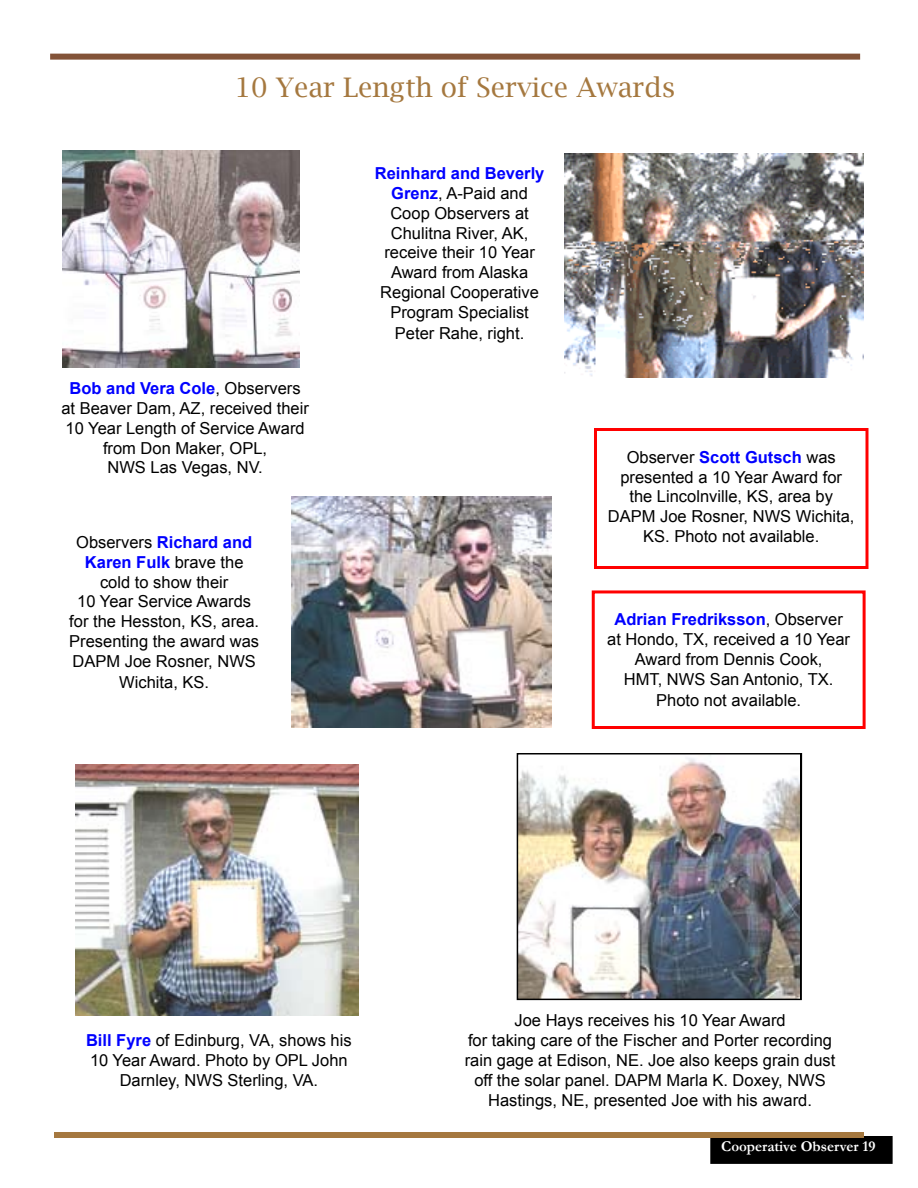
<style>
.page{position:relative;width:918px;height:1188px;background:#fff}
.page>*{position:absolute;margin:0;border:0;box-sizing:border-box;transform-origin:0 0}
.t1{font:27px "Lucida Bright";color:#a5783f}
.t2{font:16.5px/19.8px "Arial";color:#000;text-align:center}
.t3{font:700 15px "Garamond";color:#fff}
.s1{font-weight:700;color:#00f}
</style>
<div class="page">
<div style="left:711px;top:1137px;width:181px;height:26px;background:#000"></div>
<div style="left:710px;top:1136px;width:183px;height:28px;border:2px solid #000"></div>
<div style="left:54px;top:1132px;width:810px;height:6px;background:#a5783f"></div>
<div style="left:50px;top:54px;width:810px;height:6px;background:#835338"></div>
<div style="left:592px;top:590px;width:274px;height:139px;border:3px solid #f00"></div>
<img style="left:291px;top:497px;width:261px;height:231px">
<img style="left:76px;top:764px;width:283px;height:251px">
<div style="left:594px;top:428px;width:274px;height:141px;border:3px solid #f00"></div>
<img style="left:520px;top:758px;width:279px;height:239px">
<div style="left:517px;top:753px;width:285px;height:247px;border:2px solid #000"></div>
<img style="left:62px;top:151px;width:237px;height:216px">
<img style="left:564px;top:153px;width:300px;height:225px">
<h1 class="t1" style="left:235px;top:72px;width:442px">10 Year Length of Service Awards</h1>
<p class="t2" style="left:61px;top:379px;width:249px"><span class="s1">Bob and Vera Cole</span>, Observers at Beaver Dam, AZ, received their<br>10 Year Length of Service Award from Don Maker, OPL,<br>NWS Las Vegas, NV.</p>
<p class="t2" style="left:69px;top:532px;width:191px">Observers <span class="s1">Richard and<br>Karen Fulk</span> brave the cold to show their<br>10 Year Service Awards for the Hesston, KS, area.<br>Presenting the award was<br>DAPM Joe Rosner, NWS</p>
<p class="t2" style="left:119px;top:673px;width:91px">Wichita, KS.</p>
<p class="t2" style="left:375px;top:164px;width:171px"><span class="s1">Reinhard and Beverly<br>Grenz</span>, A-Paid and<br>Coop Observers at<br>Chulitna River, AK, receive their 10 Year<br>Award from Alaska<br>Regional Cooperative<br>Program Specialist</p>
<p class="t2" style="left:395px;top:324px;width:131px">Peter Rahe, right.</p>
<p class="t2" style="left:608px;top:447px;width:248px">Observer <span class="s1">Scott Gutsch</span> was presented a 10 Year Award for the Lincolnville, KS, area by<br>DAPM Joe Rosner, NWS Wichita,<br>KS. Photo not available.</p>
<p class="t2" style="left:607px;top:610px;width:244px"><span class="s1">Adrian Fredriksson</span>, Observer at Hondo, TX, received a 10 Year<br>Award from Dennis Cook,<br>HMT, NWS San Antonio, TX.</p>
<p class="t2" style="left:656px;top:691px;width:146px">Photo not available.</p>
<p class="t2" style="left:86px;top:1030px;width:267px"><span class="s1">Bill Fyre</span> of Edinburg, VA, shows his<br>10 Year Award. Photo by OPL John<br>Darnley, NWS Sterling, VA.</p>
<p class="t2" style="left:465px;top:1011px;width:372px">Joe Hays receives his 10 Year Award<br>for taking care of the Fischer and Porter recording rain gage at Edison, NE. Joe also keeps grain dust off the solar panel. DAPM Marla K. Doxey, NWS Hastings, NE, presented Joe with his award.</p>
<p class="t3" style="left:721px;top:1136px;width:155px">Cooperative Observer 19</p>
</div>
